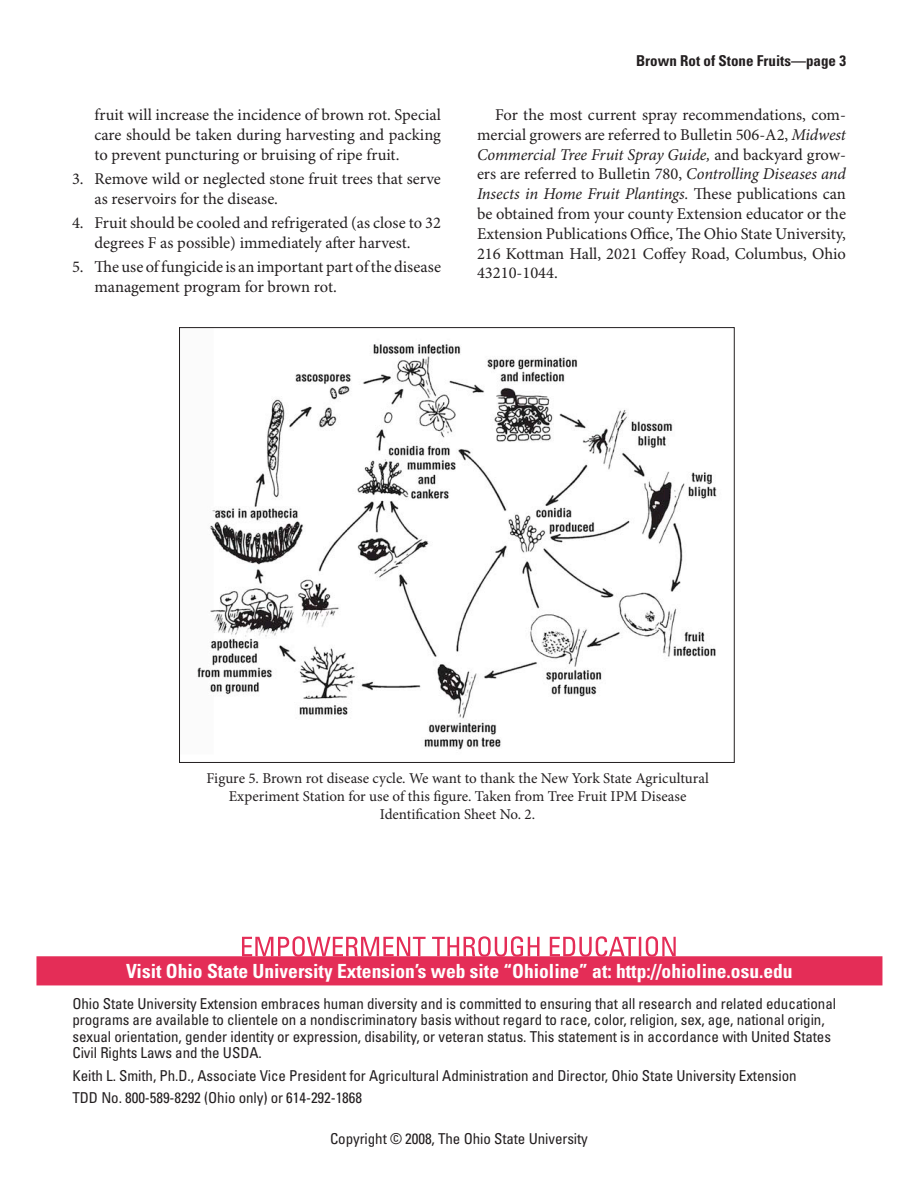
<style>
.page{position:relative;width:918px;height:1188px;background:#fff}
.page>*{position:absolute;margin:0;border:0;box-sizing:border-box;transform-origin:0 0}
.t1{font:700 condensed 19.5px "Univers";color:#fff}
.Body{font:16.5px/19.8px "Minion Pro";color:#231f20;text-align:justify}
.Numbered_body{font:16.5px/19.8px "Minion Pro";color:#231f20;text-align:justify}
.Number_last_line{font:16.5px/19.8px "Minion Pro";letter-spacing:-.005em;color:#231f20}
.copyright_and_discla{font:condensed 15px/16.5px "Univers";letter-spacing:-.005em;color:#231f20}
.t2{font:15px/18px "Minion Pro";color:#231f20;text-align:center}
.t3{font:700 condensed 15px "Univers";color:#231f20}
.s1{font-style:italic}
</style>
<div class="page">
<div style="left:37px;top:957px;width:845px;height:28px;background:#e42d57"></div>
<svg style="left:242px;top:936px;width:434px;height:21px"></svg>
<img style="left:197px;top:344px;width:520px;height:406px">
<p class="Numbered_body" style="left:94px;top:106px;width:348px">fruit will increase the incidence of brown rot. Special care should be taken during harvesting and packing to prevent puncturing or bruising of ripe fruit.</p>
<p class="Numbered_body" style="left:94px;top:169px;width:348px;text-indent:-22px">3. Remove wild or neglected stone fruit trees that serve as reservoirs for the disease.</p>
<p class="Numbered_body" style="left:72px;top:214px;width:371px;text-align:center">4. Fruit should be cooled and refrigerated (as close to 32 degrees F as possible) immediately after harvest.</p>
<p class="Number_last_line" style="left:94px;top:258px;width:348px;text-indent:-22px">5. The use of fungicide is an important part of the disease management program for brown rot.</p>
<h3 class="t3" style="left:636px;top:52px;width:211px">Brown Rot of Stone Fruits—page 3</h3>
<p class="Body" style="left:477px;top:106px;width:371px;text-indent:18px">For the most current spray recommendations, com&shy;mercial growers are referred to Bulletin 506-A2, <span class="s1">Midwest Commercial Tree Fruit Spray Guide,</span> and backyard grow&shy;ers are referred to Bulletin 780, <span class="s1">Controlling Diseases and Insects in Home Fruit Plantings.</span> These publications can be obtained from your county Extension educator or the Extension Publications Office, The Ohio State University, 216 Kottman Hall, 2021 Coffey Road, Columbus, Ohio 43210-1044.</p>
<p class="t2" style="left:206px;top:770px;width:504px">Figure 5. Brown rot disease cycle. We want to thank the New York State Agricultural<br>Experiment Station for use of this figure. Taken from Tree Fruit IPM Disease<br>Identification Sheet No. 2.</p>
<h3 class="t1" style="left:126px;top:959px;width:668px">Visit Ohio State University Extension’s web site “Ohioline” at: http://ohioline.osu.edu</h3>
<p class="copyright_and_discla" style="left:72px;top:995px;width:765px">Ohio State University Extension embraces human diversity and is committed to ensuring that all research and related educational programs are available to clientele on a nondiscriminatory basis without regard to race, color, religion, sex, age, national origin, sexual orientation, gender identity or expression, disability, or veteran status. This statement is in accordance with United States Civil Rights Laws and the USDA.</p>
<p class="copyright_and_discla" style="left:72px;top:1067px;width:726px">Keith L. Smith, Ph.D., Associate Vice President for Agricultural Administration and Director, Ohio State University Extension</p>
<p class="copyright_and_discla" style="left:72px;top:1089px;width:291px">TDD No. 800-589-8292 (Ohio only) or 614-292-1868</p>
<p class="copyright_and_discla" style="left:330px;top:1130px;width:259px">Copyright © 2008, The Ohio State University</p>
</div>
